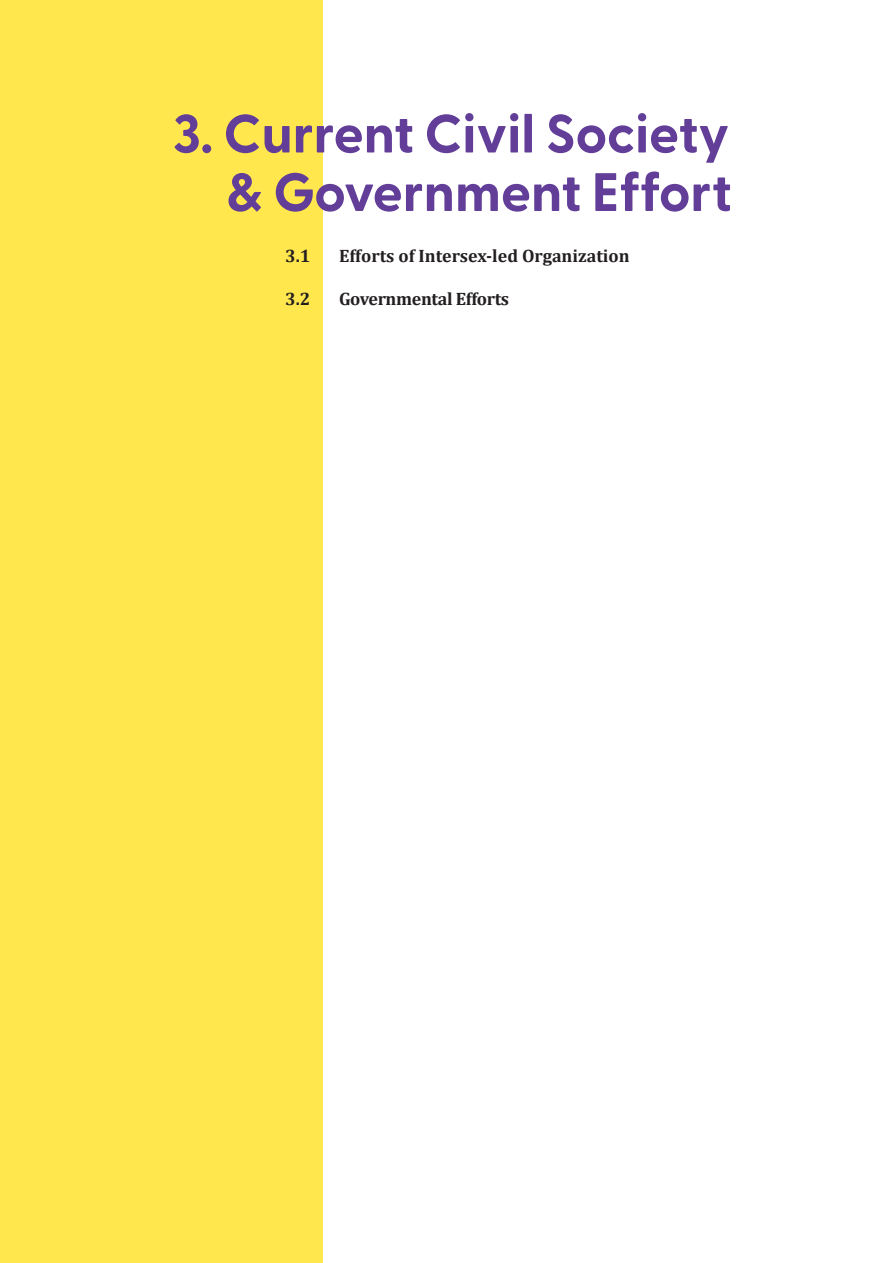
<style>
.page{position:relative;width:893px;height:1263px;background:#fff}
.page>*{position:absolute;margin:0;border:0;box-sizing:border-box;transform-origin:0 0}
.t1{font:700 54px/58.5px "Greycliff CF";color:#623e99;text-align:right}
.t2{font:700 18px "Cambria";color:#231f20}
.t3{font:700 18px "Cambria";letter-spacing:-.02em;color:#231f20}
</style>
<div class="page">
<div style="left:0;top:0;width:322px;height:1263px;background:#ffe74d"></div>
<h1 class="t1" style="left:173px;top:102px;width:560px">3. Current Civil Society &amp; Government Effort</h1>
<p class="t2" style="left:285px;top:243px;width:27px">3.1</p>
<p class="t2" style="left:339px;top:243px;width:292px">Efforts of Intersex-led Organization</p>
<p class="t2" style="left:285px;top:287px;width:27px">3.2</p>
<p class="t3" style="left:339px;top:287px;width:172px">Governmental Efforts</p>
</div>
